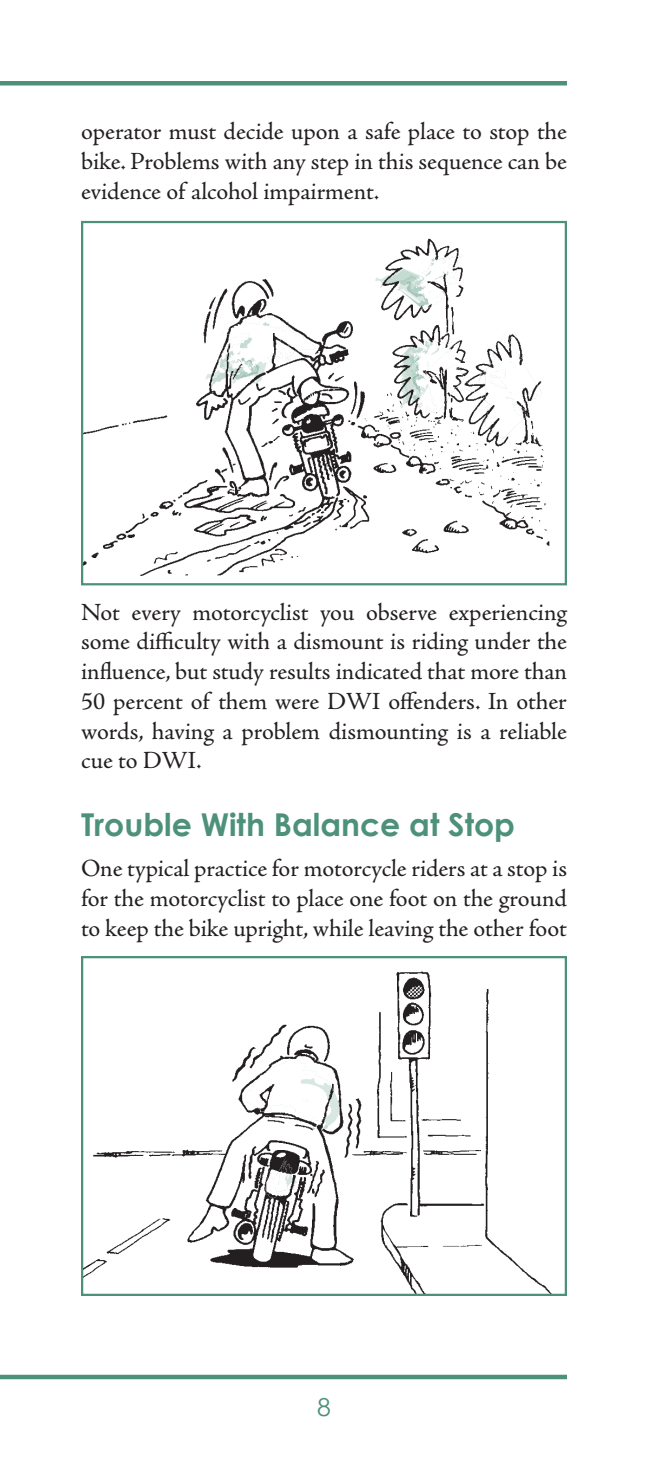
<style>
.page{position:relative;width:648px;height:1458px;background:#fff}
.page>*{position:absolute;margin:0;border:0;box-sizing:border-box;transform-origin:0 0}
.Heading_2{font:700 31.5px "Century Gothic";color:#4d917a}
.t1{font:24.75px/29.7px "Adobe Jenson Pro";letter-spacing:-.005em;color:#231f20;text-align:justify}
.t2{font:24.75px "Century Gothic";color:#4d917a}
</style>
<div class="page">
<hr style="left:0;top:1375px;width:567px;height:4px;background:#4d917a">
<div style="left:0;top:81px;width:567px;height:5px;background:#4d917a"></div>
<img style="left:84px;top:238px;width:466px;height:338px">
<img style="left:417px;top:304px;width:17px;height:50px">
<img style="left:428px;top:250px;width:36px;height:18px">
<img style="left:220px;top:316px;width:45px;height:56px">
<img style="left:485px;top:334px;width:21px;height:104px">
<div style="left:81px;top:221px;width:486px;height:364px;border:2px solid #4d917a"></div>
<img style="left:84px;top:971px;width:467px;height:322px">
<img style="left:245px;top:1060px;width:87px;height:62px">
<img style="left:259px;top:1157px;width:27px;height:42px">
<div style="left:81px;top:956px;width:486px;height:340px;border:2px solid #4d917a"></div>
<p class="t1" style="left:81px;top:117px;width:488px">operator must decide upon a safe place to stop the bike. Problems with any step in this sequence can be evidence of alcohol impairment.</p>
<p class="t1" style="left:81px;top:598px;width:488px">Not every motorcyclist you observe experiencing some difficulty with a dismount is riding under the influence, but study results indicated that more than 50 percent of them were DWI offenders. In other words, having a problem dismounting is a reliable cue to DWI.</p>
<p class="Heading_2" style="left:81px;top:805px;width:436px">Trouble With Balance at Stop</p>
<p class="t1" style="left:81px;top:854px;width:488px">One typical practice for motorcycle riders at a stop is for the motorcyclist to place one foot on the ground to keep the bike upright, while leaving the other foot</p>
<p class="t2" style="left:317px;top:1392px;width:15px">8</p>
</div>
